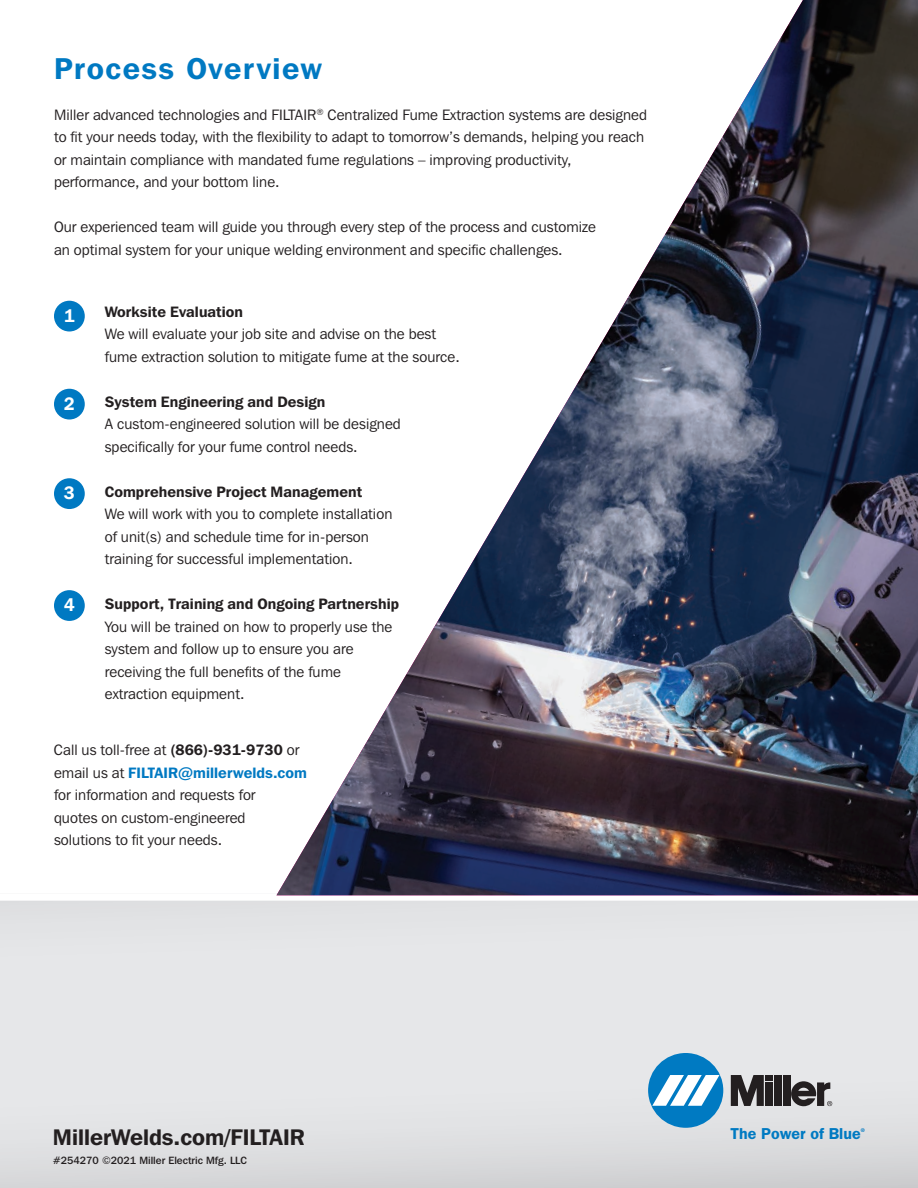
<style>
.page{position:relative;width:918px;height:1188px;background:#fff}
.page>*{position:absolute;margin:0;border:0;box-sizing:border-box;transform-origin:0 0}
.t1{font:600 30px "Franklin Gothic IT Cby BT";letter-spacing:.05em;color:#0079c2}
.t2{font:600 22.5px "Franklin Gothic IT Cby BT";color:#231f20}
.t3{font:600 18px "Franklin Gothic IT Cby BT";color:#fff}
.t4{font:600 15.9px "Franklin Gothic";color:#007ac2}
.t5{font:15px/22.5px "Franklin Gothic IT Cby BT";letter-spacing:.005em;color:#231f20}
.t6{font:600 15px "Franklin Gothic IT Cby BT";letter-spacing:.005em;color:#231f20}
.t7{font:13.5px "Franklin Gothic IT Cby BT";color:#231f20}
.t8{font:500 10.5px "Franklin Gothic IT Cby BT";color:#231f20}
.t9{font:600 5.4px "Franklin Gothic";color:#007ac2}
.s1{font-weight:600}
.s2{font-weight:600;color:#0079c2}
</style>
<div class="page">
<svg style="left:0;top:901px;width:918px;height:287px;background:#e2e3e5"></svg>
<div style="left:648px;top:1053px;width:75px;height:75px;background:#007ac2;border-radius:50%"></div>
<svg style="left:652px;top:1075px;width:68px;height:31px"></svg>
<div style="left:774px;top:1075px;width:7px;height:31px;background:#231f20"></div>
<div style="left:783px;top:1075px;width:7px;height:31px;background:#231f20"></div>
<div style="left:765px;top:1075px;width:8px;height:6px;background:#231f20"></div>
<div style="left:765px;top:1082px;width:8px;height:24px;background:#231f20"></div>
<svg style="left:731px;top:1075px;width:33px;height:31px"></svg>
<svg style="left:791px;top:1081px;width:41px;height:25px"></svg>
<img style="left:276px;top:0;width:642px;height:895px">
<div style="left:54px;top:301px;width:31px;height:31px;background:#0079c2;border-radius:50%"></div>
<div style="left:54px;top:389px;width:31px;height:31px;background:#0079c2;border-radius:50%"></div>
<div style="left:54px;top:478px;width:31px;height:31px;background:#0079c2;border-radius:50%"></div>
<div style="left:54px;top:590px;width:31px;height:31px;background:#0079c2;border-radius:50%"></div>
<p class="t1" style="left:54px;top:50px;width:269px">Process Overview</p>
<p class="t5" style="left:54px;top:103px;width:595px">Miller advanced technologies and FILTAIR<sup>®</sup> Centralized Fume Extraction systems are designed to fit your needs today, with the flexibility to adapt to tomorrow’s demands, helping you reach or maintain compliance with mandated fume regulations – improving productivity, performance, and your bottom line.</p>
<p class="t5" style="left:54px;top:216px;width:543px">Our experienced team will guide you through every step of the process and customize</p>
<p class="t5" style="left:54px;top:238px;width:510px">an optimal system for your unique welding environment and specific challenges.</p>
<p class="t3" style="left:64px;top:304px;width:12px">1</p>
<p class="t3" style="left:64px;top:392px;width:12px">2</p>
<p class="t3" style="left:64px;top:482px;width:12px">3</p>
<p class="t3" style="left:64px;top:594px;width:12px">4</p>
<p class="t6" style="left:105px;top:302px;width:140px">Worksite Evaluation</p>
<p class="t5" style="left:105px;top:322px;width:357px">We will evaluate your job site and advise on the best fume extraction solution to mitigate fume at the source.</p>
<p class="t6" style="left:105px;top:392px;width:222px">System Engineering and Design</p>
<p class="t5" style="left:105px;top:412px;width:298px">A custom-engineered solution will be designed specifically for your fume control needs.</p>
<p class="t6" style="left:105px;top:482px;width:259px">Comprehensive Project Management</p>
<p class="t5" style="left:105px;top:502px;width:289px">We will work with you to complete installation of unit(s) and schedule time for in-person training for successful implementation.</p>
<p class="t6" style="left:105px;top:594px;width:296px">Support, Training and Ongoing Partnership</p>
<p class="t5" style="left:105px;top:615px;width:289px">You will be trained on how to properly use the system and follow up to ensure you are receiving the full benefits of the fume extraction equipment.</p>
<p class="t5" style="left:54px;top:739px;width:255px">Call us toll-free at <span class="s1">(866)-931-9730</span> or email us at <span class="s2">FILTAIR@millerwelds.com </span>for information and requests for<br>quotes on custom-engineered<br>solutions to fit your needs.</p>
<p class="t2" style="left:53px;top:1123px;width:253px">MillerWelds.com/FILTAIR</p>
<p class="t7" style="left:54px;top:1136px;width:10px">8</p>
<p class="t8" style="left:53px;top:1154px;width:195px">#254270 ©2021 Miller Electric Mfg. LLC</p>
<p class="t4" style="left:731px;top:1124px;width:132px">The Power of Blue</p>
<p class="t9" style="left:861px;top:1127px;width:6px">®</p>
</div>
